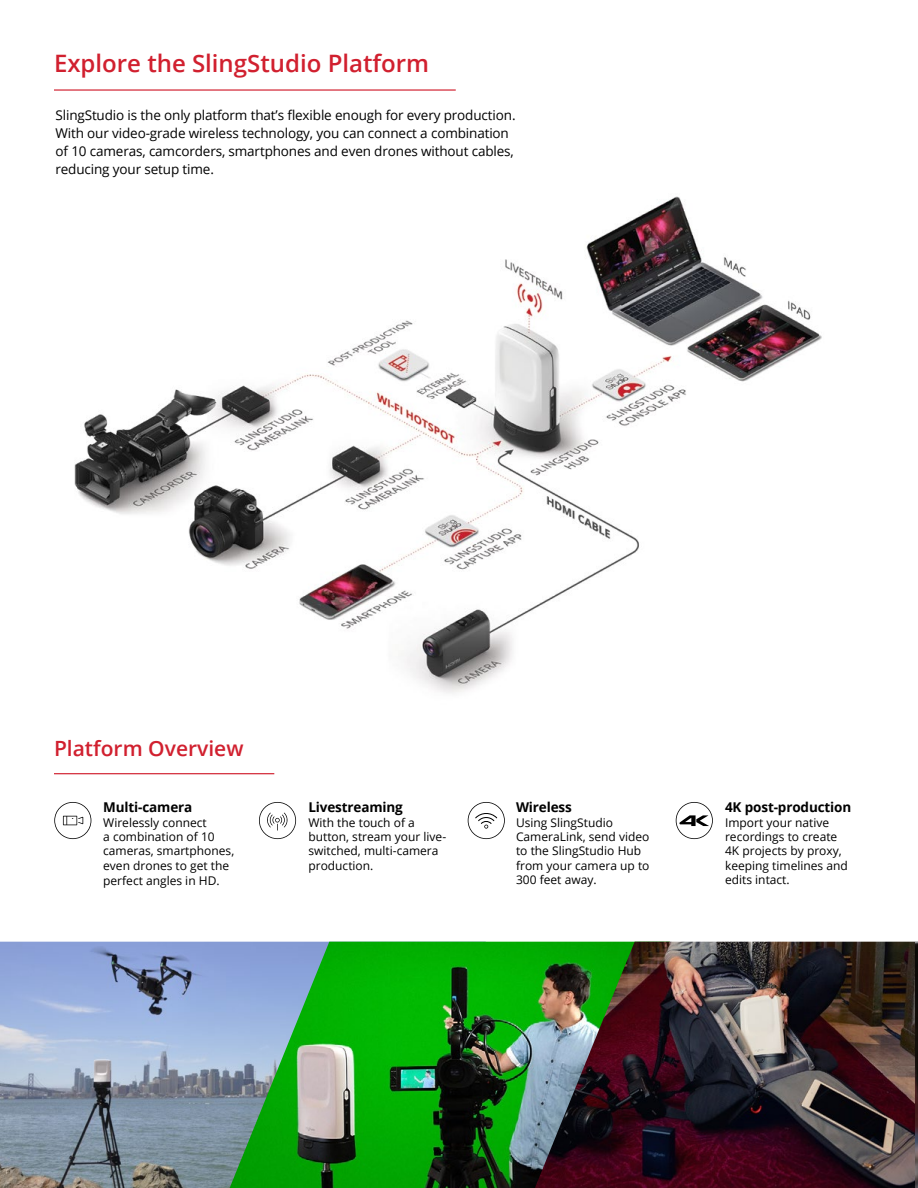
<style>
.page{position:relative;width:918px;height:1188px;background:#fff}
.page>*{position:absolute;margin:0;border:0;box-sizing:border-box;transform-origin:0 0}
.t1{font:600 24px "Open Sans";color:#d1202f}
.t2{font:600 21px "Open Sans";color:#d1202f}
.t3{font:13.5px/18px "Open Sans";letter-spacing:-.01em;color:#000}
.t4{font:700 13.5px "Open Sans";letter-spacing:-.01em;color:#000}
.t5{font:12px/14.4px "Open Sans";color:#000}
</style>
<div class="page">
<img style="left:0;top:942px;width:230px;height:246px">
<img style="left:230px;top:942px;width:305px;height:246px">
<img style="left:535px;top:942px;width:380px;height:246px">
<svg style="left:468px;top:802px;width:37px;height:37px"></svg>
<svg style="left:259px;top:802px;width:37px;height:37px"></svg>
<svg style="left:54px;top:802px;width:37px;height:37px"></svg>
<svg style="left:676px;top:802px;width:37px;height:37px"></svg>
<hr style="left:54px;top:773px;width:220px;height:1px;background:#d1202f">
<hr style="left:54px;top:89px;width:402px;height:2px;background:#d1202f">
<img style="left:74px;top:196px;width:748px;height:497px">
<img style="left:915px;top:942px;width:3px;height:246px">
<h1 class="t1" style="left:54px;top:47px;width:377px">Explore the SlingStudio Platform</h1>
<p class="t3" style="left:56px;top:106px;width:462px">SlingStudio is the only platform that’s flexible enough for every production.<br>With our video-grade wireless technology, you can connect a combination of 10 cameras, camcorders, smartphones and even drones without cables, reducing your setup time.</p>
<h2 class="t2" style="left:54px;top:734px;width:191px">Platform Overview</h2>
<p class="t4" style="left:103px;top:798px;width:91px">Multi-camera</p>
<p class="t5" style="left:103px;top:815px;width:133px">Wirelessly connect<br>a combination of 10 cameras, smartphones, even drones to get the perfect angles in HD.</p>
<p class="t4" style="left:308px;top:798px;width:96px">Livestreaming</p>
<p class="t5" style="left:308px;top:815px;width:139px">With the touch of a button, stream your live&shy;switched, multi-camera production.</p>
<p class="t4" style="left:516px;top:798px;width:57px">Wireless</p>
<p class="t5" style="left:516px;top:815px;width:135px">Using SlingStudio<br>CameraLink, send video to the SlingStudio Hub from your camera up to<br>300 feet away.</p>
<p class="t4" style="left:725px;top:798px;width:128px">4K post-production</p>
<p class="t5" style="left:725px;top:815px;width:124px">Import your native recordings to create<br>4K projects by proxy, keeping timelines and edits intact.</p>
</div>
